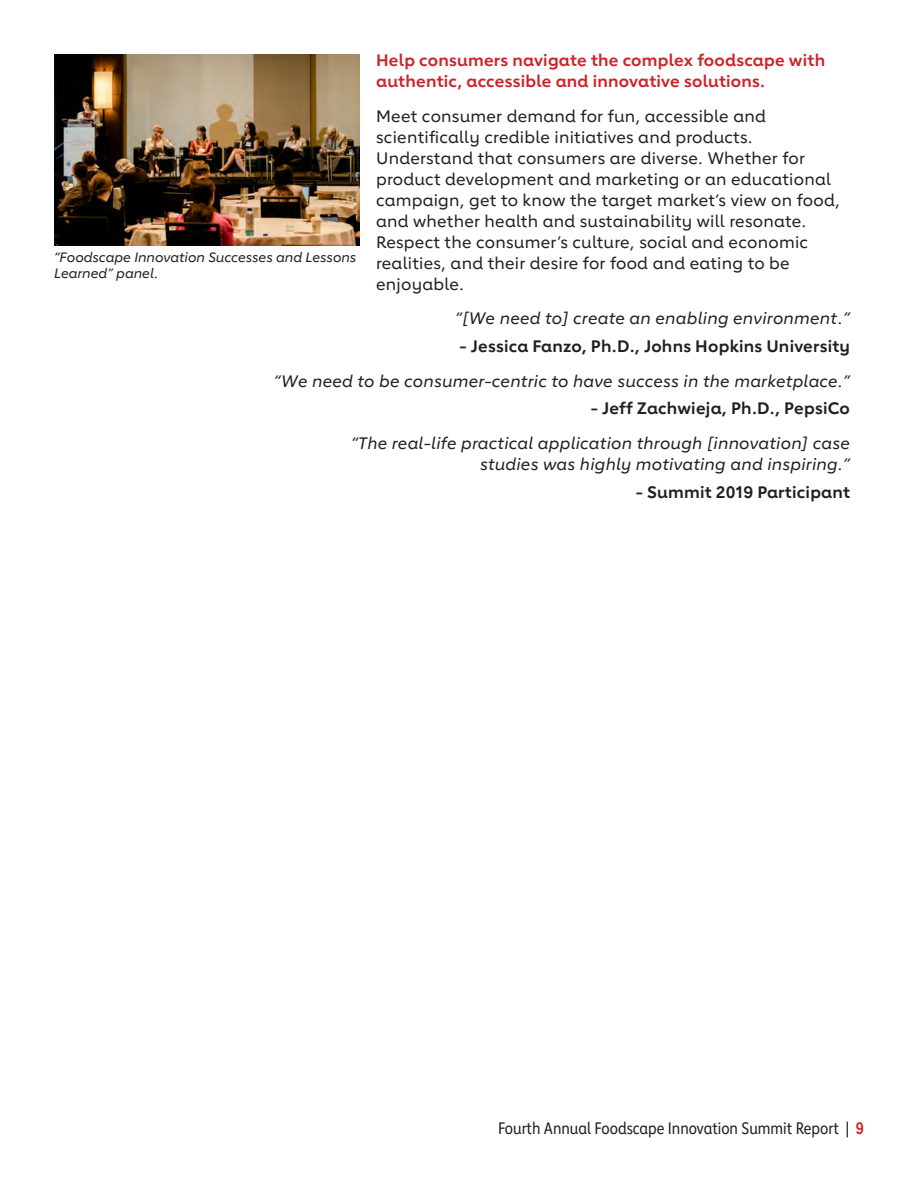
<style>
.page{position:relative;width:918px;height:1188px;background:#fff}
.page>*{position:absolute;margin:0;border:0;box-sizing:border-box;transform-origin:0 0}
.Body_Copy{font:500 16.5px/21px "Lub Dub";letter-spacing:.015em;color:#231f20}
.Body_Copy-2{font:italic 500 16.5px/21px "Lub Dub";letter-spacing:.015em;color:#231f20;text-align:right}
.Body_Copy-3{font:700 16.5px "Lub Dub";letter-spacing:.015em;color:#231f20}
.Body_Copy-4{font:700 16.5px/21px "Lub Dub";letter-spacing:.015em;color:#ce232a}
.t1{font:16.5px "Lub Dub Condensed";color:#231f20}
.t2{font:italic 500 13.5px/16.5px "Lub Dub";color:#231f20}
.s1{font-weight:700;color:#ce232a}
</style>
<div class="page">
<img style="left:54px;top:54px;width:306px;height:192px">
<p class="Body_Copy-4" style="left:376px;top:50px;width:450px">Help consumers navigate the complex foodscape with authentic, accessible and innovative solutions.</p>
<p class="Body_Copy" style="left:376px;top:105px;width:465px">Meet consumer demand for fun, accessible and scientifically credible initiatives and products.<br>Understand that consumers are diverse. Whether for product development and marketing or an educational campaign, get to know the target market’s view on food, and whether health and sustainability will resonate.<br>Respect the consumer’s culture, social and economic realities, and their desire for food and eating to be enjoyable.</p>
<p class="Body_Copy-2" style="left:455px;top:308px;width:396px">“[We need to] create an enabling environment.”</p>
<p class="Body_Copy-3" style="left:460px;top:336px;width:392px">- Jessica Fanzo, Ph.D., Johns Hopkins University</p>
<p class="Body_Copy-2" style="left:274px;top:370px;width:577px">“We need to be consumer-centric to have success in the marketplace.”</p>
<p class="Body_Copy-3" style="left:591px;top:399px;width:261px">- Jeff Zachwieja, Ph.D., PepsiCo</p>
<p class="Body_Copy-2" style="left:351px;top:432px;width:500px">“The real-life practical application through [innovation] case studies was highly motivating and inspiring.”</p>
<p class="Body_Copy-3" style="left:636px;top:482px;width:216px">- Summit 2019 Participant</p>
<p class="t2" style="left:54px;top:249px;width:304px">“Foodscape Innovation Successes and Lessons<br>Learned” panel.</p>
<p class="t1" style="left:498px;top:1119px;width:367px">Fourth Annual Foodscape Innovation Summit Report | <span class="s1">9</span></p>
</div>
